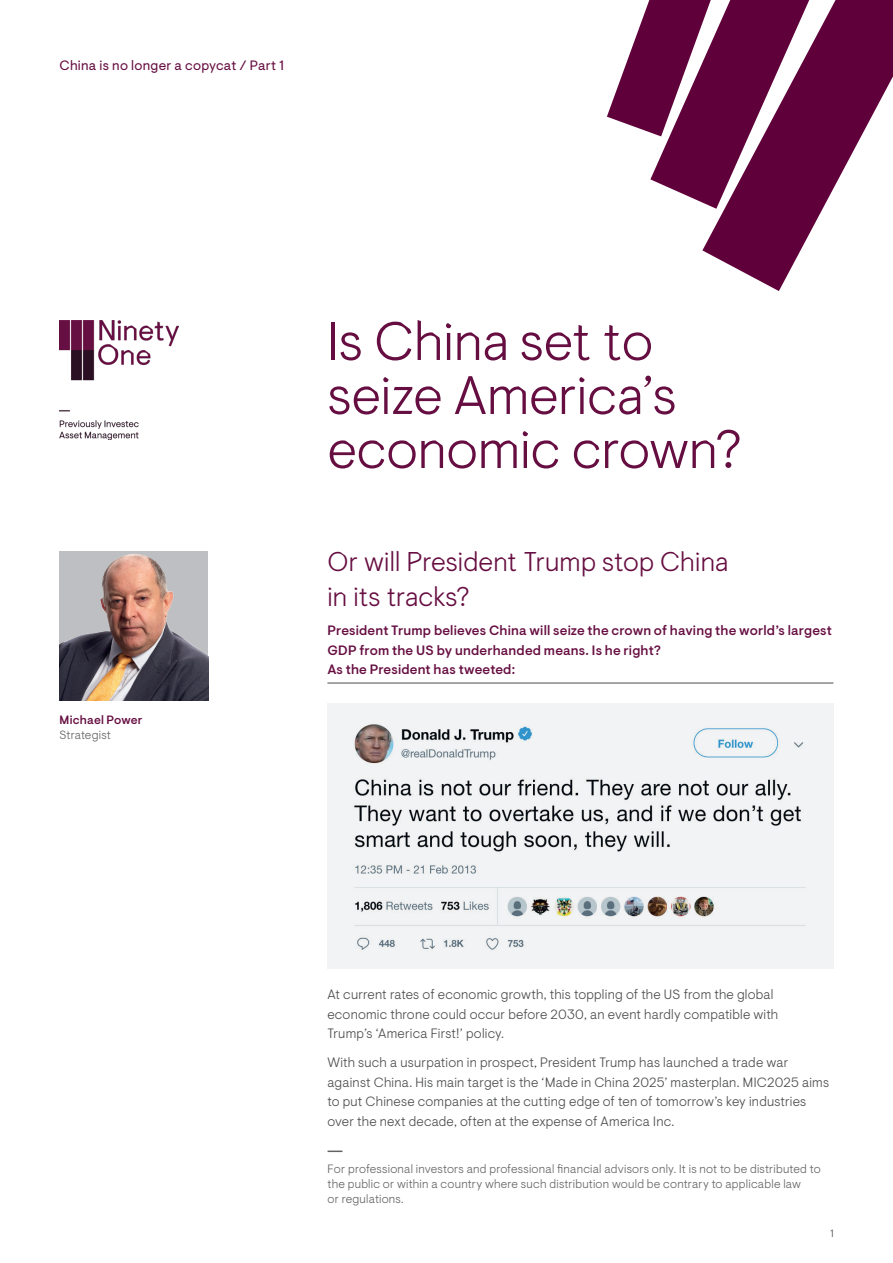
<style>
.page{position:relative;width:893px;height:1263px;background:#fff}
.page>*{position:absolute;margin:0;border:0;box-sizing:border-box;transform-origin:0 0}
.HEADLINE{font:300 54px/54px "Ninety One Visuelt Display";color:#660e41}
.Sub_Headline_18pt{font:300 27px/34.5px "Ninety One Visuelt Display";letter-spacing:.005em;color:#660e41}
.MAIN_-_TEXT{font:300 13.5px/19.5px "Ninety One Visuelt";letter-spacing:.015em;color:#4b4c4d}
.MAIN_SUB-HEAD_UNDERL{font:500 13.5px/19.5px "Ninety One Visuelt";letter-spacing:.015em;color:#660e41}
.t1{font:13.5px "Ninety One Visuelt";letter-spacing:.015em;color:#660e41}
.CAPTION_SOURCE_-_TEX{font:300 12px/15px "Ninety One Visuelt";letter-spacing:.02em;color:#636366}
.EMPLOYEE_NAME{font:500 12px "Ninety One Visuelt";letter-spacing:.02em;color:#660e41}
.t2{font:300 10.5px "Ninety One Visuelt";color:#4b4c4d}
</style>
<div class="page">
<img style="left:60px;top:320px;width:119px;height:119px">
<svg style="left:702px;top:0;width:191px;height:291px;fill:#60003a"></svg>
<svg style="left:607px;top:0;width:202px;height:209px"></svg>
<img style="left:60px;top:551px;width:148px;height:149px">
<img style="left:328px;top:703px;width:505px;height:265px">
<svg style="left:328px;top:1150px;width:14px;height:2px"></svg>
<hr style="left:327px;top:683px;width:506px;height:1px;background:#4b4c4d">
<p class="t1" style="left:60px;top:57px;width:226px">China is no longer a copycat / Part 1</p>
<p class="EMPLOYEE_NAME" style="left:60px;top:712px;width:85px">Michael Power</p>
<p class="CAPTION_SOURCE_-_TEX" style="left:60px;top:727px;width:53px">Strategist</p>
<p class="HEADLINE" style="left:328px;top:315px;width:416px">Is China set to seize America’s economic crown?</p>
<p class="Sub_Headline_18pt" style="left:327px;top:545px;width:402px">Or will President Trump stop China in its tracks?</p>
<p class="MAIN_SUB-HEAD_UNDERL" style="left:327px;top:621px;width:506px">President Trump believes China will seize the crown of having the world’s largest<br>GDP from the US by underhanded means. Is he right?<br>As the President has tweeted:</p>
<p class="MAIN_-_TEXT" style="left:327px;top:985px;width:452px">At current rates of economic growth, this toppling of the US from the global economic throne could occur before 2030, an event hardly compatible with<br>Trump’s ‘America First!’ policy.</p>
<p class="MAIN_-_TEXT" style="left:327px;top:1053px;width:503px">With such a usurpation in prospect, President Trump has launched a trade war against China. His main target is the ‘Made in China 2025’ masterplan. MIC2025 aims to put Chinese companies at the cutting edge of ten of tomorrow’s key industries over the next decade, often at the expense of America Inc.</p>
<p class="CAPTION_SOURCE_-_TEX" style="left:328px;top:1162px;width:495px">For professional investors and professional financial advisors only. It is not to be distributed to the public or within a country where such distribution would be contrary to applicable law<br>or regulations.</p>
<p class="t2" style="left:830px;top:1227px;width:5px">1</p>
</div>
